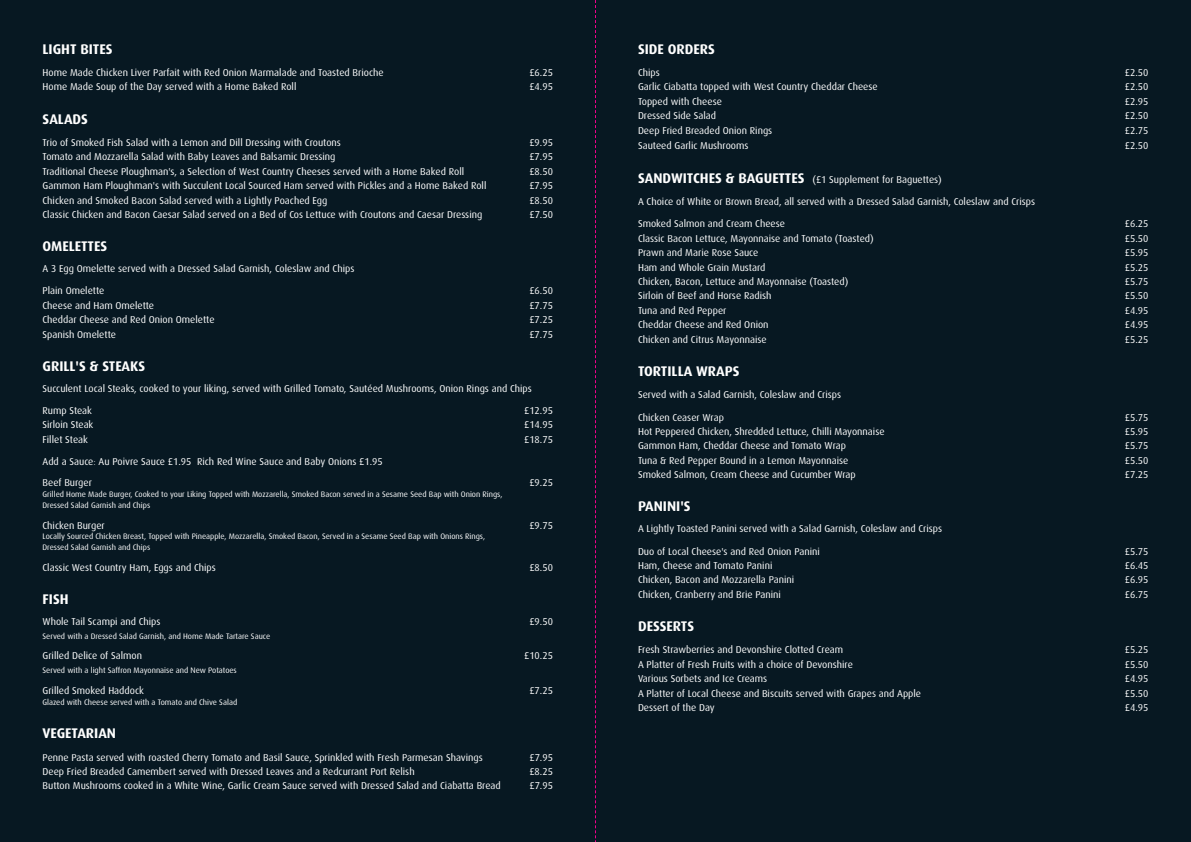
<style>
.page{position:relative;width:1191px;height:842px;background:#071822}
.page>*{position:absolute;margin:0;border:0;box-sizing:border-box;transform-origin:0 0}
.t1{font:700 14px "Dax";color:#fff}
.t2{font:10px/20.8px "Dax";color:#fff}
.t3{font:8px/11.2px "Dax";color:#fff}
.s1{font-weight:300}
.s2{font-weight:700;font-size:14px}
</style>
<div class="page">
<svg style="left:595px;top:0;width:1px;height:842px"></svg>
<h1 class="t1" style="left:43px;top:43px;width:72px">LIGHT BITES</h1>
<p class="t2" style="left:43px;top:62px;width:343px">Home Made Chicken Liver Parfait with Red Onion Marmalade and Toasted Brioche</p>
<p class="t2" style="left:529px;top:62px;width:25px">£6.25</p>
<p class="t2" style="left:43px;top:76px;width:255px">Home Made Soup of the Day served with a Home Baked Roll</p>
<p class="t2" style="left:529px;top:76px;width:25px">£4.95</p>
<h1 class="t1" style="left:43px;top:113px;width:47px">SALADS</h1>
<p class="t2" style="left:43px;top:133px;width:300px">Trio of Smoked Fish Salad with a Lemon and Dill Dressing with Croutons</p>
<p class="t2" style="left:529px;top:133px;width:25px">£9.95</p>
<p class="t2" style="left:43px;top:147px;width:294px">Tomato and Mozzarella Salad with Baby Leaves and Balsamic Dressing</p>
<p class="t2" style="left:529px;top:147px;width:25px">£7.95</p>
<p class="t2" style="left:43px;top:162px;width:423px">Traditional Cheese Ploughman's, a Selection of West Country Cheeses served with a Home Baked Roll</p>
<p class="t2" style="left:529px;top:162px;width:25px">£8.50</p>
<p class="t2" style="left:43px;top:176px;width:445px">Gammon Ham Ploughman's with Succulent Local Sourced Ham served with Pickles and a Home Baked Roll</p>
<p class="t2" style="left:529px;top:176px;width:25px">£7.95</p>
<p class="t2" style="left:43px;top:190px;width:286px">Chicken and Smoked Bacon Salad served with a Lightly Poached Egg</p>
<p class="t2" style="left:529px;top:190px;width:25px">£8.50</p>
<p class="t2" style="left:43px;top:205px;width:441px">Classic Chicken and Bacon Caesar Salad served on a Bed of Cos Lettuce with Croutons and Caesar Dressing</p>
<p class="t2" style="left:529px;top:205px;width:25px">£7.50</p>
<h1 class="t1" style="left:43px;top:240px;width:66px">OMELETTES</h1>
<p class="t2" style="left:43px;top:259px;width:313px">A 3 Egg Omelette served with a Dressed Salad Garnish, Coleslaw and Chips</p>
<p class="t2" style="left:43px;top:281px;width:63px">Plain Omelette</p>
<p class="t2" style="left:529px;top:281px;width:25px">£6.50</p>
<p class="t2" style="left:43px;top:296px;width:113px">Cheese and Ham Omelette</p>
<p class="t2" style="left:529px;top:296px;width:25px">£7.75</p>
<p class="t2" style="left:43px;top:310px;width:173px">Cheddar Cheese and Red Onion Omelette</p>
<p class="t2" style="left:529px;top:310px;width:25px">£7.25</p>
<p class="t2" style="left:43px;top:324px;width:75px">Spanish Omelette</p>
<p class="t2" style="left:529px;top:324px;width:25px">£7.75</p>
<h1 class="t1" style="left:43px;top:360px;width:104px">GRILL'S &amp; STEAKS</h1>
<p class="t2" style="left:43px;top:378px;width:491px">Succulent Local Steaks, cooked to your liking, served with Grilled Tomato, Sautéed Mushrooms, Onion Rings and Chips</p>
<p class="t2" style="left:43px;top:401px;width:51px">Rump Steak</p>
<p class="t2" style="left:524px;top:401px;width:30px">£12.95</p>
<p class="t2" style="left:43px;top:415px;width:52px">Sirloin Steak</p>
<p class="t2" style="left:524px;top:415px;width:30px">£14.95</p>
<p class="t2" style="left:43px;top:430px;width:47px">Fillet Steak</p>
<p class="t2" style="left:524px;top:430px;width:30px">£18.75</p>
<p class="t2" style="left:43px;top:452px;width:342px">Add a Sauce<span class="s1">:</span> Au Poivre Sauce £1.95 Rich Red Wine Sauce and Baby Onions £1.95<br>Beef Burger</p>
<p class="t2" style="left:529px;top:473px;width:25px">£9.25</p>
<p class="t3" style="left:43px;top:489px;width:461px">Grilled Home Made Burger, Cooked to your Liking Topped with Mozzarella, Smoked Bacon served in a Sesame Seed Bap with Onion Rings,<br>Dressed Salad Garnish and Chips</p>
<p class="t2" style="left:43px;top:515px;width:64px">Chicken Burger</p>
<p class="t2" style="left:529px;top:515px;width:25px">£9.75</p>
<p class="t3" style="left:43px;top:531px;width:444px">Locally Sourced Chicken Breast, Topped with Pineapple, Mozzarella, Smoked Bacon, Served in a Sesame Seed Bap with Onions Rings,<br>Dressed Salad Garnish and Chips</p>
<p class="t2" style="left:43px;top:558px;width:175px">Classic West Country Ham, Eggs and Chips</p>
<p class="t2" style="left:529px;top:558px;width:25px">£8.50</p>
<h1 class="t1" style="left:43px;top:593px;width:28px">FISH</h1>
<p class="t2" style="left:43px;top:612px;width:120px">Whole Tail Scampi and Chips</p>
<p class="t2" style="left:529px;top:612px;width:25px">£9.50</p>
<p class="t3" style="left:43px;top:631px;width:229px">Served with a Dressed Salad Garnish, and Home Made Tartare Sauce</p>
<p class="t2" style="left:43px;top:646px;width:101px">Grilled Delice of Salmon</p>
<p class="t2" style="left:524px;top:646px;width:30px">£10.25</p>
<p class="t3" style="left:43px;top:665px;width:196px">Served with a light Saffron Mayonnaise and New Potatoes</p>
<p class="t2" style="left:43px;top:680px;width:103px">Grilled Smoked Haddock</p>
<p class="t2" style="left:529px;top:680px;width:25px">£7.25</p>
<p class="t3" style="left:43px;top:697px;width:196px">Glazed with Cheese served with a Tomato and Chive Salad</p>
<h1 class="t1" style="left:43px;top:727px;width:75px">VEGETARIAN</h1>
<p class="t2" style="left:43px;top:747px;width:442px">Penne Pasta served with roasted Cherry Tomato and Basil Sauce, Sprinkled with Fresh Parmesan Shavings</p>
<p class="t2" style="left:529px;top:747px;width:25px">£7.95</p>
<p class="t2" style="left:43px;top:762px;width:374px">Deep Fried Breaded Camembert served with Dressed Leaves and a Redcurrant Port Relish</p>
<p class="t2" style="left:529px;top:762px;width:25px">£8.25</p>
<p class="t2" style="left:43px;top:776px;width:459px">Button Mushrooms cooked in a White Wine, Garlic Cream Sauce served with Dressed Salad and Ciabatta Bread</p>
<p class="t2" style="left:529px;top:776px;width:25px">£7.95</p>
<h1 class="t1" style="left:638px;top:43px;width:78px">SIDE ORDERS</h1>
<p class="t2" style="left:638px;top:63px;width:23px">Chips</p>
<p class="t2" style="left:1124px;top:63px;width:25px">£2.50</p>
<p class="t2" style="left:638px;top:77px;width:241px">Garlic Ciabatta topped with West Country Cheddar Cheese</p>
<p class="t2" style="left:1124px;top:77px;width:25px">£2.50</p>
<p class="t2" style="left:638px;top:91px;width:85px">Topped with Cheese</p>
<p class="t2" style="left:1124px;top:91px;width:25px">£2.95</p>
<p class="t2" style="left:638px;top:106px;width:80px">Dressed Side Salad</p>
<p class="t2" style="left:1124px;top:106px;width:25px">£2.50</p>
<p class="t2" style="left:638px;top:120px;width:136px">Deep Fried Breaded Onion Rings</p>
<p class="t2" style="left:1124px;top:120px;width:25px">£2.75</p>
<p class="t2" style="left:638px;top:136px;width:112px">Sauteed Garlic Mushrooms</p>
<p class="t2" style="left:1124px;top:136px;width:25px">£2.50</p>
<p class="t2" style="left:638px;top:169px;width:305px"><span class="s2">SANDWITCHES &amp; BAGUETTES</span> (£1 Supplement for Baguettes)</p>
<p class="t2" style="left:638px;top:192px;width:398px">A Choice of White or Brown Bread, all served with a Dressed Salad Garnish, Coleslaw and Crisps</p>
<p class="t2" style="left:638px;top:214px;width:148px">Smoked Salmon and Cream Cheese</p>
<p class="t2" style="left:1124px;top:214px;width:25px">£6.25</p>
<p class="t2" style="left:638px;top:229px;width:237px">Classic Bacon Lettuce, Mayonnaise and Tomato (Toasted)</p>
<p class="t2" style="left:1124px;top:229px;width:25px">£5.50</p>
<p class="t2" style="left:638px;top:243px;width:122px">Prawn and Marie Rose Sauce</p>
<p class="t2" style="left:1124px;top:243px;width:25px">£5.95</p>
<p class="t2" style="left:638px;top:257px;width:129px">Ham and Whole Grain Mustard</p>
<p class="t2" style="left:1124px;top:257px;width:25px">£5.25</p>
<p class="t2" style="left:638px;top:272px;width:212px">Chicken, Bacon, Lettuce and Mayonnaise (Toasted)</p>
<p class="t2" style="left:1124px;top:272px;width:25px">£5.75</p>
<p class="t2" style="left:638px;top:286px;width:135px">Sirloin of Beef and Horse Radish</p>
<p class="t2" style="left:1124px;top:286px;width:25px">£5.50</p>
<p class="t2" style="left:638px;top:301px;width:90px">Tuna and Red Pepper</p>
<p class="t2" style="left:1124px;top:301px;width:25px">£4.95</p>
<p class="t2" style="left:638px;top:315px;width:132px">Cheddar Cheese and Red Onion</p>
<p class="t2" style="left:1124px;top:315px;width:25px">£4.95</p>
<p class="t2" style="left:638px;top:329px;width:130px">Chicken and Citrus Mayonnaise</p>
<p class="t2" style="left:1124px;top:329px;width:25px">£5.25</p>
<h1 class="t1" style="left:638px;top:365px;width:103px">TORTILLA WRAPS</h1>
<p class="t2" style="left:638px;top:385px;width:205px">Served with a Salad Garnish, Coleslaw and Crisps</p>
<p class="t2" style="left:638px;top:407px;width:87px">Chicken Ceaser Wrap</p>
<p class="t2" style="left:1124px;top:407px;width:25px">£5.75</p>
<p class="t2" style="left:638px;top:422px;width:248px">Hot Peppered Chicken, Shredded Lettuce, Chilli Mayonnaise</p>
<p class="t2" style="left:1124px;top:422px;width:25px">£5.95</p>
<p class="t2" style="left:638px;top:436px;width:209px">Gammon Ham, Cheddar Cheese and Tomato Wrap</p>
<p class="t2" style="left:1124px;top:436px;width:25px">£5.75</p>
<p class="t2" style="left:638px;top:451px;width:212px">Tuna &amp; Red Pepper Bound in a Lemon Mayonnaise</p>
<p class="t2" style="left:1124px;top:451px;width:25px">£5.50</p>
<p class="t2" style="left:638px;top:465px;width:219px">Smoked Salmon, Cream Cheese and Cucumber Wrap</p>
<p class="t2" style="left:1124px;top:465px;width:25px">£7.25</p>
<h1 class="t1" style="left:638px;top:500px;width:54px">PANINI'S</h1>
<p class="t2" style="left:638px;top:519px;width:306px">A Lightly Toasted Panini served with a Salad Garnish, Coleslaw and Crisps</p>
<p class="t2" style="left:638px;top:541px;width:183px">Duo of Local Cheese's and Red Onion Panini</p>
<p class="t2" style="left:1124px;top:541px;width:25px">£5.75</p>
<p class="t2" style="left:638px;top:556px;width:136px">Ham, Cheese and Tomato Panini</p>
<p class="t2" style="left:1124px;top:556px;width:25px">£6.45</p>
<p class="t2" style="left:638px;top:570px;width:158px">Chicken, Bacon and Mozzarella Panini</p>
<p class="t2" style="left:1124px;top:570px;width:25px">£6.95</p>
<p class="t2" style="left:638px;top:584px;width:144px">Chicken, Cranberry and Brie Panini</p>
<p class="t2" style="left:1124px;top:584px;width:25px">£6.75</p>
<h1 class="t1" style="left:638px;top:620px;width:58px">DESSERTS</h1>
<p class="t2" style="left:638px;top:640px;width:206px">Fresh Strawberries and Devonshire Clotted Cream</p>
<p class="t2" style="left:1124px;top:640px;width:25px">£5.25</p>
<p class="t2" style="left:638px;top:654px;width:216px">A Platter of Fresh Fruits with a choice of Devonshire</p>
<p class="t2" style="left:1124px;top:654px;width:25px">£5.50</p>
<p class="t2" style="left:638px;top:669px;width:131px">Various Sorbets and Ice Creams</p>
<p class="t2" style="left:1124px;top:669px;width:25px">£4.95</p>
<p class="t2" style="left:638px;top:683px;width:285px">A Platter of Local Cheese and Biscuits served with Grapes and Apple</p>
<p class="t2" style="left:1124px;top:683px;width:25px">£5.50</p>
<p class="t2" style="left:638px;top:698px;width:78px">Dessert of the Day</p>
<p class="t2" style="left:1124px;top:698px;width:25px">£4.95</p>
</div>
